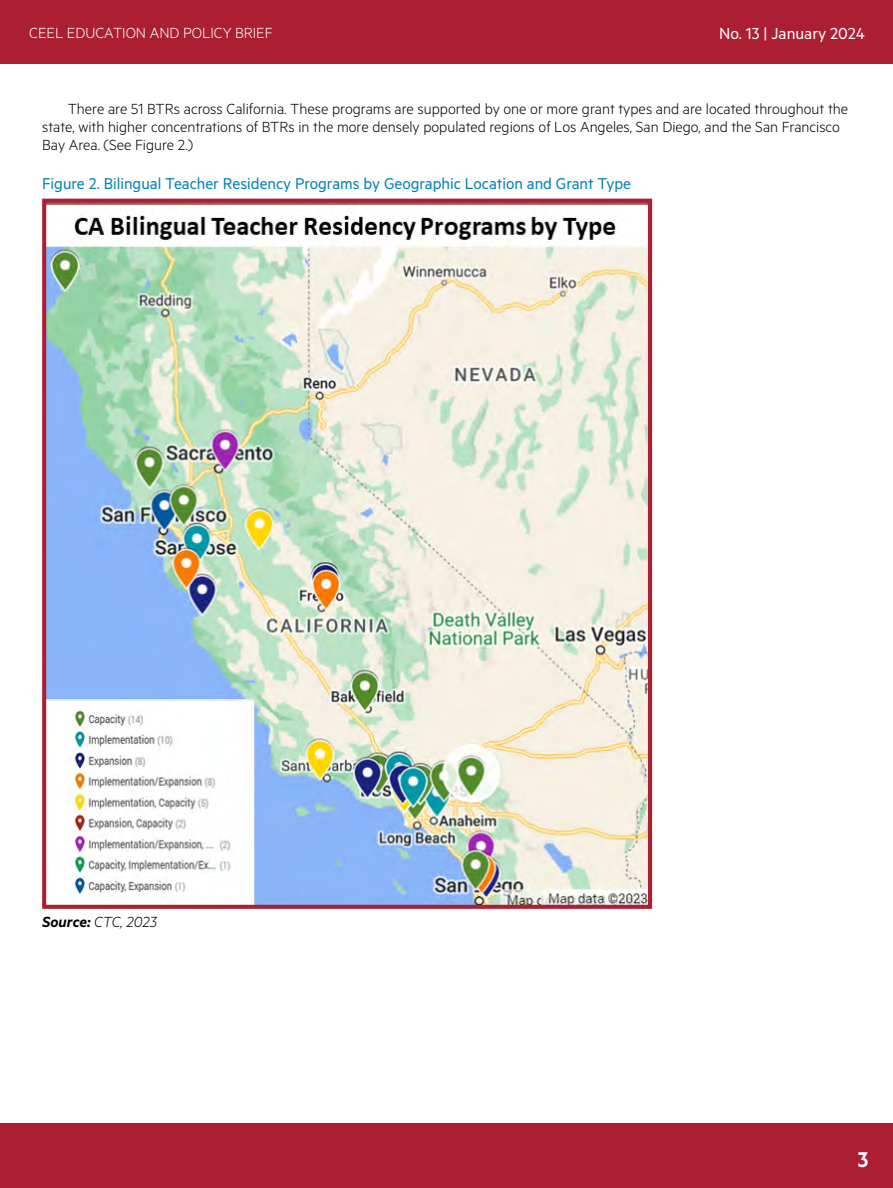
<style>
.page{position:relative;width:893px;height:1188px;background:#fff}
.page>*{position:absolute;margin:0;border:0;box-sizing:border-box;transform-origin:0 0}
.t1{font:600 24px "Metric";color:#fff}
.t2{font:18px "Metric";color:#fff}
.t3{font:17.7px "Metric";color:#0082b5}
.t4{font:300 16.5px/18px "Metric";color:#000}
.t5{font:300 16.5px "Metric";color:#fff}
.t6{font:italic 300 16.5px "Metric";letter-spacing:-.005em;color:#000}
.s1{font-weight:600}
</style>
<div class="page">
<div style="left:0;top:1124px;width:892px;height:64px;background:#ac1e31"></div>
<div style="left:0;top:0;width:892px;height:63px;background:#ac1e31"></div>
<img style="left:42px;top:198px;width:611px;height:711px">
<p class="t5" style="left:29px;top:23px;width:245px">CEEL EDUCATION AND POLICY BRIEF</p>
<p class="t2" style="left:718px;top:23px;width:147px">No. 13 | January 2024</p>
<p class="t4" style="left:42px;top:99px;width:807px;text-indent:25px">There are 51 BTRs across California. These programs are supported by one or more grant types and are located throughout the state, with higher concentrations of BTRs in the more densely populated regions of Los Angeles, San Diego, and the San Francisco<br>Bay Area. (See Figure 2.)</p>
<p class="t3" style="left:42px;top:173px;width:590px">Figure 2. Bilingual Teacher Residency Programs by Geographic Location and Grant Type</p>
<p class="t6" style="left:42px;top:912px;width:116px"><span class="s1">Source:</span> CTC, 2023</p>
<h1 class="t1" style="left:857px;top:1145px;width:12px">3</h1>
</div>
